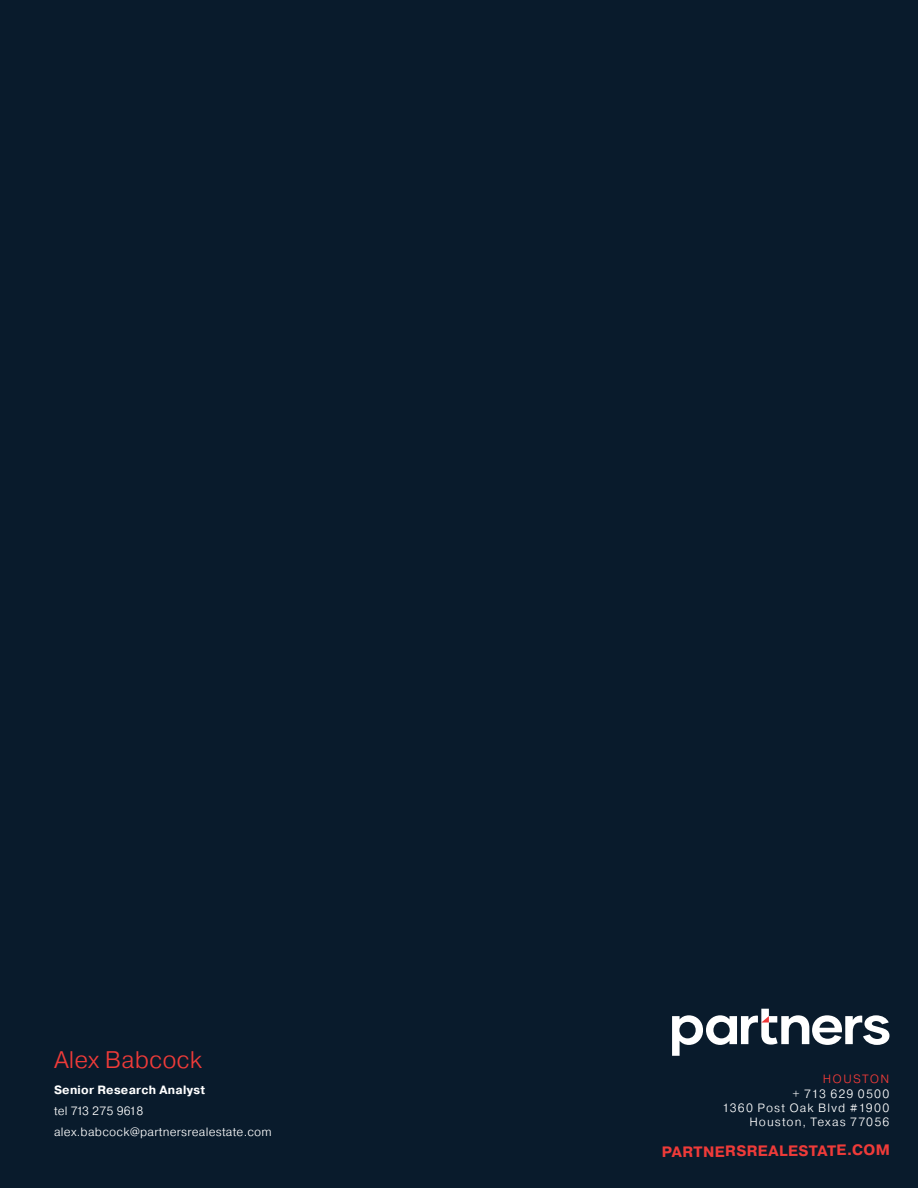
<style>
.page{position:relative;width:918px;height:1188px;background:#091b2c}
.page>*{position:absolute;margin:0;border:0;box-sizing:border-box;transform-origin:0 0}
.U_-_Page_lines{font:300 24px "Pragmatica";color:#ef3b39}
.Body_Text{font:700 15px "Pragmatica";color:#ef3b39}
.U_-_Page_lines-2{font:300 12px/20.9px "Pragmatica";letter-spacing:.02em;color:#fff}
.Body_Text_White{font:300 12px/14.4px "Pragmatica";letter-spacing:.095em;color:#fff;text-align:right}
.s1{font-weight:700}
.s2{color:#ef3b39}
</style>
<div class="page">
<svg style="left:672px;top:1009px;width:217px;height:47px"></svg>
<p class="U_-_Page_lines" style="left:54px;top:1045px;width:149px">Alex Babcock</p>
<p class="U_-_Page_lines-2" style="left:54px;top:1079px;width:219px"><span class="s1">Senior Research Analyst<br></span>tel 713 275 9618 alex.babcock@partnersrealestate.com</p>
<p class="Body_Text_White" style="left:722px;top:1072px;width:169px"><span class="s2">HOUSTON<br></span>+ 713 629 0500<br>1360 Post Oak Blvd #1900<br>Houston, Texas 77056</p>
<p class="Body_Text" style="left:662px;top:1143px;width:230px;rotate:-1deg">PARTNERSREALESTATE.COM</p>
</div>
